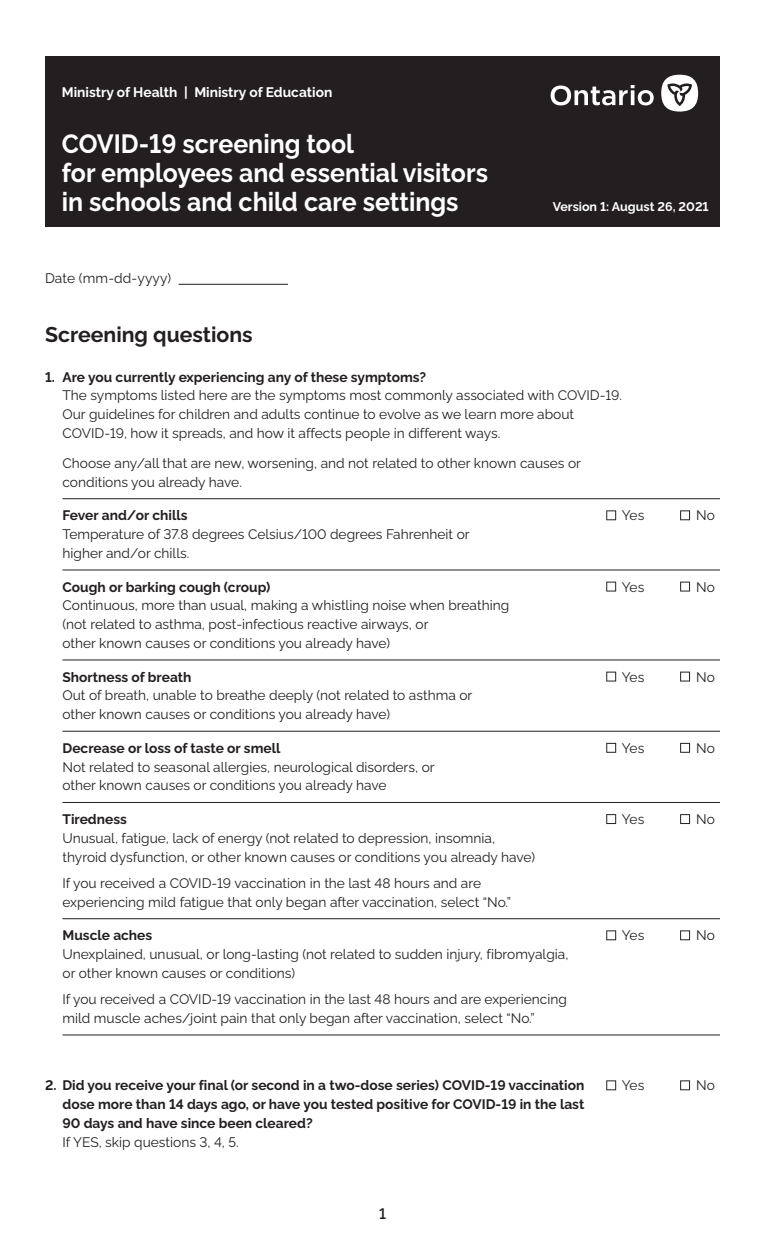
<style>
.page{position:relative;width:765px;height:1260px;background:#fff}
.page>*{position:absolute;margin:0;border:0;box-sizing:border-box;transform-origin:0 0}
.t1{font:700 26.25px/28.8px "Raleway";color:#fff;scale:.95 1}
.t2{font:700 21.25px "Raleway";color:#231f20}
.t3{font:600 15px "Raleway";color:#231f20}
.P_indent{font:13.75px/18.8px "Raleway";color:#231f20}
.P_line{font:700 13.75px/18.8px "Raleway";color:#231f20;text-align:justify}
.t4{font:700 13.75px "Raleway";color:#fff}
.t5{font:700 12.5px "Raleway";color:#fff}
</style>
<div class="page">
<div style="left:45px;top:56px;width:675px;height:170px;background:#231f20"></div>
<div style="left:661px;top:75px;width:37px;height:37px;background:#fff;border-radius:50%"></div>
<svg style="left:667px;top:83px;width:25px;height:23px"></svg>
<svg style="left:551px;top:85px;width:103px;height:20px"></svg>
<hr style="left:179px;top:284px;width:109px;height:1px;background:#231f20">
<hr style="left:63px;top:498px;width:657px;height:1px;background:#231f20">
<hr style="left:63px;top:570px;width:657px;height:1px;background:#231f20">
<hr style="left:63px;top:660px;width:657px;height:1px;background:#231f20">
<hr style="left:63px;top:731px;width:657px;height:1px;background:#231f20">
<hr style="left:63px;top:802px;width:657px;height:1px;background:#231f20">
<hr style="left:63px;top:918px;width:657px;height:1px;background:#231f20">
<hr style="left:63px;top:1035px;width:657px;height:1px;background:#231f20">
<svg style="left:606px;top:510px;width:10px;height:10px"></svg>
<svg style="left:680px;top:510px;width:10px;height:10px"></svg>
<svg style="left:606px;top:582px;width:10px;height:10px"></svg>
<svg style="left:680px;top:582px;width:10px;height:10px"></svg>
<svg style="left:606px;top:672px;width:10px;height:10px"></svg>
<svg style="left:680px;top:672px;width:10px;height:10px"></svg>
<svg style="left:606px;top:743px;width:10px;height:10px"></svg>
<svg style="left:680px;top:743px;width:10px;height:10px"></svg>
<svg style="left:606px;top:814px;width:10px;height:10px"></svg>
<svg style="left:680px;top:814px;width:10px;height:10px"></svg>
<svg style="left:606px;top:930px;width:10px;height:10px"></svg>
<svg style="left:680px;top:930px;width:10px;height:10px"></svg>
<svg style="left:606px;top:1080px;width:10px;height:10px"></svg>
<svg style="left:680px;top:1080px;width:10px;height:10px"></svg>
<p class="t4" style="left:62px;top:82px;width:272px">Ministry of Health | Ministry of Education</p>
<h1 class="t1" style="left:62px;top:127px;width:450px">COVID-19 screening tool<br>for employees and essential visitors in schools and child care settings</h1>
<p class="P_indent" style="left:45px;top:267px;width:128px">Date (mm-dd-yyyy)</p>
<p class="t5" style="left:553px;top:197px;width:157px">Version 1: August 26, 2021</p>
<h2 class="t2" style="left:45px;top:318px;width:209px">Screening questions</h2>
<p class="P_line" style="left:45px;top:366px;width:383px">1. Are you currently experiencing any of these symptoms?</p>
<p class="P_indent" style="left:63px;top:385px;width:561px">The symptoms listed here are the symptoms most commonly associated with COVID-19.<br>Our guidelines for children and adults continue to evolve as we learn more about<br>COVID-19, how it spreads, and how it affects people in different ways.</p>
<p class="P_indent" style="left:63px;top:452px;width:520px">Choose any/all that are new, worsening, and not related to other known causes or conditions you already have.</p>
<p class="P_line" style="left:63px;top:505px;width:127px">Fever and/or chills</p>
<p class="P_indent" style="left:63px;top:523px;width:409px">Temperature of 37.8 degrees Celsius/100 degrees Fahrenheit or higher and/or chills.</p>
<p class="P_indent" style="left:622px;top:505px;width:24px">Yes</p>
<p class="P_indent" style="left:696px;top:505px;width:20px">No</p>
<p class="P_line" style="left:63px;top:576px;width:209px">Cough or barking cough (croup)</p>
<p class="P_indent" style="left:63px;top:595px;width:448px">Continuous, more than usual, making a whistling noise when breathing (not related to asthma, post-infectious reactive airways, or<br>other known causes or conditions you already have)</p>
<p class="P_line" style="left:63px;top:666px;width:131px">Shortness of breath</p>
<p class="P_indent" style="left:63px;top:685px;width:411px">Out of breath, unable to breathe deeply (not related to asthma or other known causes or conditions you already have)</p>
<p class="P_line" style="left:63px;top:737px;width:219px">Decrease or loss of taste or smell</p>
<p class="P_indent" style="left:63px;top:756px;width:374px">Not related to seasonal allergies, neurological disorders, or other known causes or conditions you already have</p>
<p class="P_line" style="left:63px;top:808px;width:66px">Tiredness</p>
<p class="P_indent" style="left:63px;top:827px;width:474px">Unusual, fatigue, lack of energy (not related to depression, insomnia, thyroid dysfunction, or other known causes or conditions you already have)</p>
<p class="P_indent" style="left:63px;top:872px;width:450px">If you received a COVID-19 vaccination in the last 48 hours and are experiencing mild fatigue that only began after vaccination, select “No.”</p>
<p class="P_line" style="left:63px;top:925px;width:91px">Muscle aches</p>
<p class="P_indent" style="left:63px;top:943px;width:507px">Unexplained, unusual, or long-lasting (not related to sudden injury, fibromyalgia, or other known causes or conditions)</p>
<p class="P_indent" style="left:63px;top:988px;width:506px">If you received a COVID-19 vaccination in the last 48 hours and are experiencing mild muscle aches/joint pain that only began after vaccination, select “No.”</p>
<p class="P_line" style="left:63px;top:1075px;width:523px;text-indent:-18px">2. Did you receive your final (or second in a two-dose series) COVID-19 vaccination dose more than 14 days ago, or have you tested positive for COVID-19 in the last 90 days and have since been cleared?</p>
<p class="P_indent" style="left:63px;top:1131px;width:178px">If YES, skip questions 3, 4, 5.</p>
<p class="t3" style="left:379px;top:1202px;width:8px">1</p>
<p class="P_indent" style="left:622px;top:576px;width:24px">Yes</p>
<p class="P_indent" style="left:696px;top:576px;width:20px">No</p>
<p class="P_indent" style="left:622px;top:666px;width:24px">Yes</p>
<p class="P_indent" style="left:696px;top:666px;width:20px">No</p>
<p class="P_indent" style="left:622px;top:737px;width:24px">Yes</p>
<p class="P_indent" style="left:696px;top:737px;width:20px">No</p>
<p class="P_indent" style="left:622px;top:808px;width:24px">Yes</p>
<p class="P_indent" style="left:696px;top:808px;width:20px">No</p>
<p class="P_indent" style="left:622px;top:925px;width:24px">Yes</p>
<p class="P_indent" style="left:696px;top:925px;width:20px">No</p>
<p class="P_indent" style="left:622px;top:1075px;width:24px">Yes</p>
<p class="P_indent" style="left:696px;top:1075px;width:20px">No</p>
</div>
